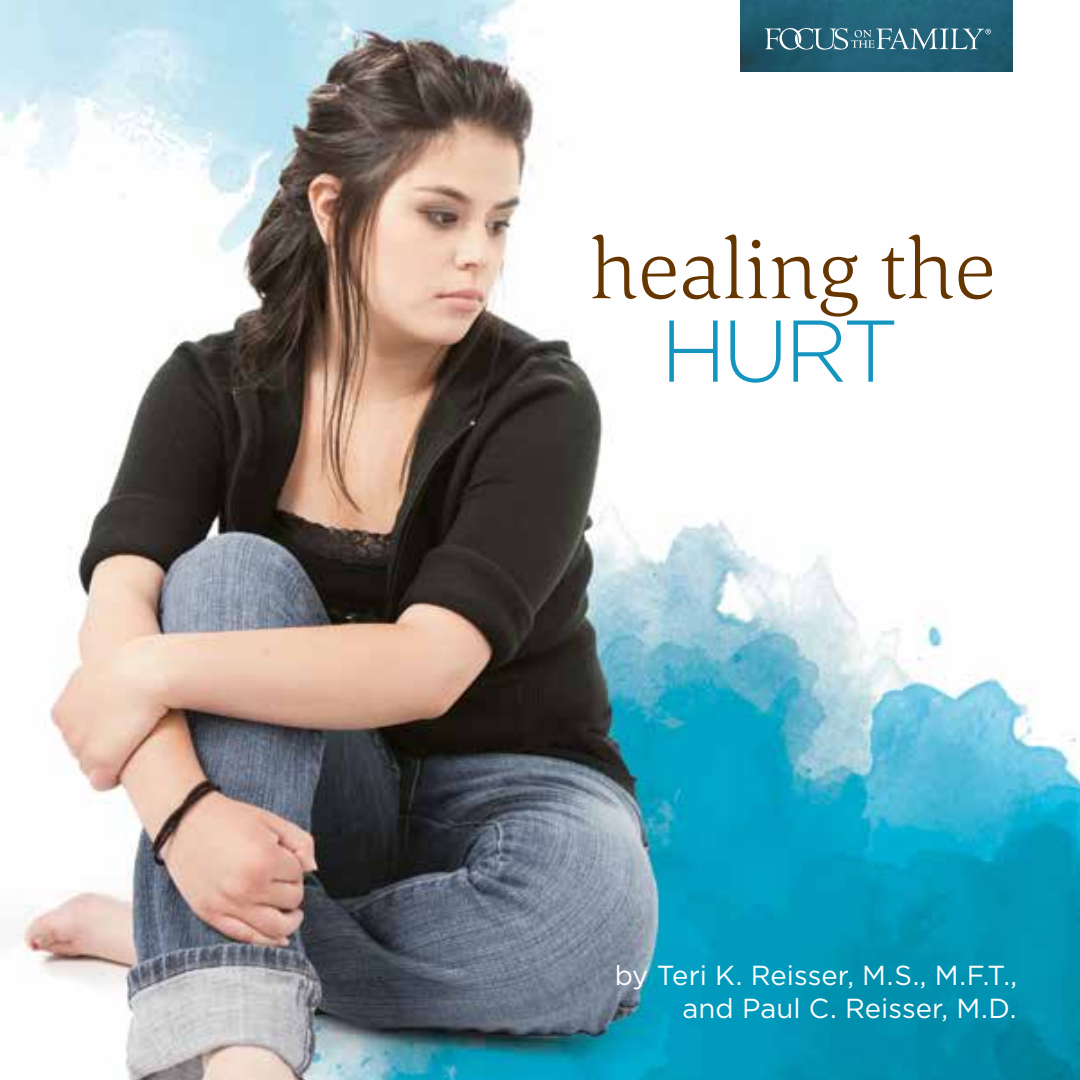
<style>
.page{position:relative;width:1080px;height:1080px;background:#fff}
.page>*{position:absolute;margin:0;border:0;box-sizing:border-box;transform-origin:0 0}
.t1{font:300 87.5px "Gotham";color:#1496c0}
.t2{font:300 85px "Corda";color:#663700}
.t3{font:27.5px/33px "Gotham";color:#fff;text-align:right}
</style>
<div class="page">
<img style="left:0;top:0;width:1080px;height:1080px">
<svg style="left:741px;top:0;width:271px;height:71px;background:#205e73"></svg>
<svg style="left:765px;top:28px;width:226px;height:22px;background:#518192"></svg>
<h2 class="t2" style="left:589px;top:214px;width:408px">healing the</h2>
<h1 class="t1" style="left:660px;top:303px;width:240px">HURT</h1>
<p class="t3" style="left:615px;top:958px;width:404px">by Teri K. Reisser, M.S., M.F.T., and Paul C. Reisser, M.D.</p>
</div>
